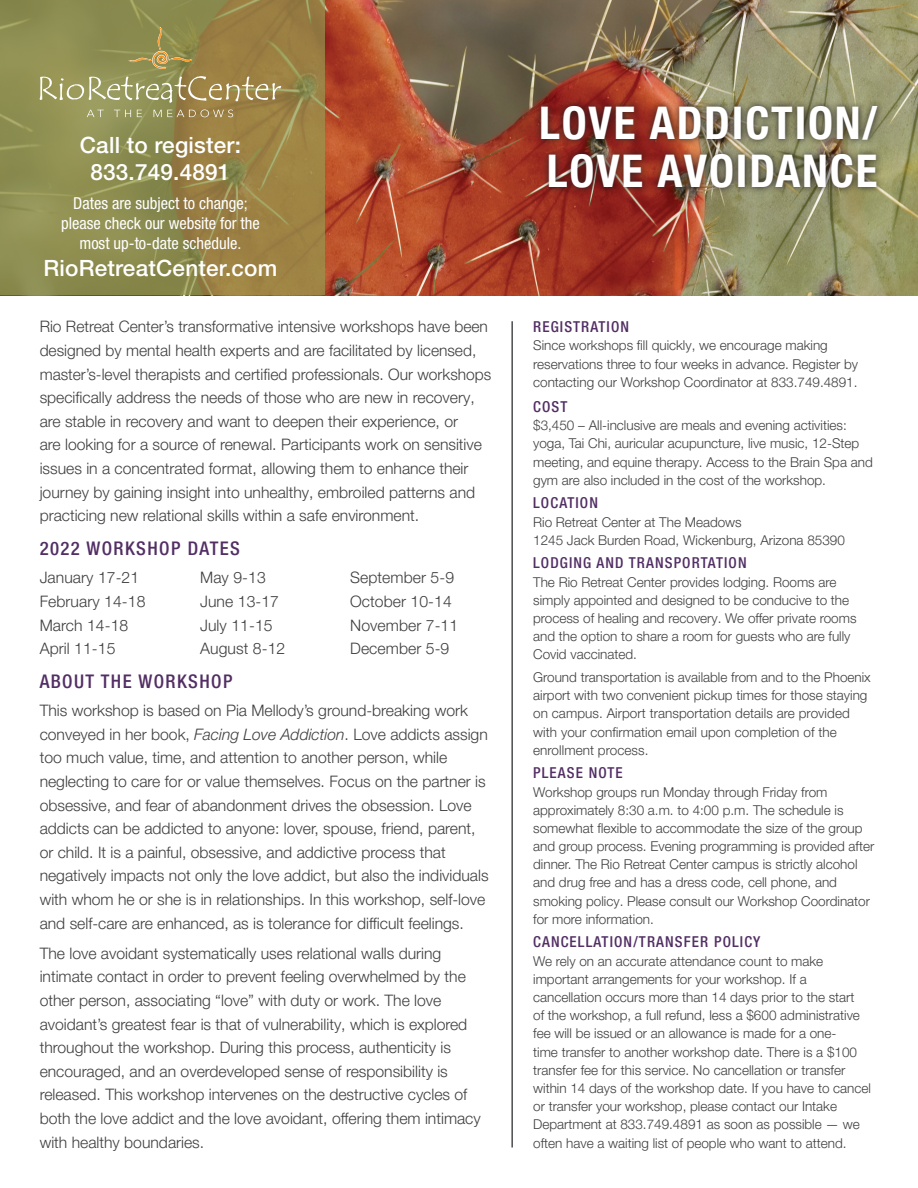
<style>
.page{position:relative;width:918px;height:1188px;background:#fff}
.page>*{position:absolute;margin:0;border:0;box-sizing:border-box;transform-origin:0 0}
.t1{font:700 condensed 45px/48px "Helvetica Neue LT Pro";letter-spacing:.04em;color:#fff}
.t2{font:500 22.5px "Helvetica Neue LT Std";letter-spacing:.01em;color:#fff}
.t3{font:500 condensed 18.75px "Helvetica Neue LT Pro";letter-spacing:.075em;color:#522e64}
.t4{font:condensed 16.5px/19.8px "Helvetica Neue LT Std";color:#fff;text-align:center}
.t5{font:300 15.75px/23.5px "Helvetica Neue LT Pro";color:#3e3e3f}
.t6{font:500 condensed 15px "Helvetica Neue LT Pro";letter-spacing:.075em;color:#522e64}
.t7{font:300 13.5px/18.1px "Helvetica Neue LT Pro";color:#3e3e3f}
.s1{font-style:italic}
</style>
<div class="page">
<img style="left:0;top:0;width:918px;height:296px">
<img style="left:534px;top:99px;width:351px;height:96px">
<svg style="left:0;top:0;width:325px;height:294px;background:#93884b"></svg>
<svg style="left:40px;top:76px;width:241px;height:27px;background:#a9a06d"></svg>
<svg style="left:128px;top:27px;width:64px;height:43px;background:#979051"></svg>
<svg style="left:87px;top:110px;width:17px;height:7px"></svg>
<svg style="left:114px;top:110px;width:17px;height:7px"></svg>
<svg style="left:137px;top:110px;width:5px;height:7px"></svg>
<svg style="left:154px;top:109px;width:79px;height:8px"></svg>
<hr style="left:511px;top:321px;width:2px;height:827px;background:#4b4c4d">
<p class="t2" style="left:80px;top:131px;width:163px">Call to register:</p>
<p class="t2" style="left:90px;top:158px;width:142px">833.749.4891</p>
<p class="t4" style="left:61px;top:193px;width:200px">Dates are subject to change; please check our website for the most up-to-date schedule.</p>
<p class="t2" style="left:43px;top:254px;width:235px">RioRetreatCenter.com</p>
<p class="t5" style="left:40px;top:315px;width:453px">Rio Retreat Center’s transformative intensive workshops have been designed by mental health experts and are facilitated by licensed, master’s-level therapists and certified professionals. Our workshops specifically address the needs of those who are new in recovery, are stable in recovery and want to deepen their experience, or<br>are looking for a source of renewal. Participants work on sensitive issues in a concentrated format, allowing them to enhance their journey by gaining insight into unhealthy, embroiled patterns and practicing new relational skills within a safe environment.</p>
<p class="t3" style="left:40px;top:537px;width:202px">2022 WORKSHOP DATES</p>
<p class="t5" style="left:40px;top:566px;width:101px">January 17-21</p>
<p class="t5" style="left:200px;top:566px;width:67px">May 9-13</p>
<p class="t5" style="left:350px;top:566px;width:105px">September 5-9</p>
<p class="t5" style="left:40px;top:589px;width:107px">February 14-18</p>
<p class="t5" style="left:200px;top:589px;width:80px">June 13-17</p>
<p class="t5" style="left:350px;top:589px;width:103px">October 10-14</p>
<p class="t5" style="left:40px;top:613px;width:90px">March 14-18</p>
<p class="t5" style="left:200px;top:613px;width:74px">July 11-15</p>
<p class="t5" style="left:350px;top:613px;width:110px">November 7-11</p>
<p class="t5" style="left:40px;top:636px;width:77px">April 11-15</p>
<p class="t5" style="left:200px;top:636px;width:87px">August 8-12</p>
<p class="t5" style="left:350px;top:636px;width:101px">December 5-9</p>
<p class="t3" style="left:40px;top:670px;width:194px">ABOUT THE WORKSHOP</p>
<p class="t5" style="left:40px;top:699px;width:450px">This workshop is based on Pia Mellody’s ground-breaking work conveyed in her book, <span class="s1">Facing Love Addiction</span>. Love addicts assign too much value, time, and attention to another person, while neglecting to care for or value themselves. Focus on the partner is obsessive, and fear of abandonment drives the obsession. Love addicts can be addicted to anyone: lover, spouse, friend, parent, or child. It is a painful, obsessive, and addictive process that negatively impacts not only the love addict, but also the individuals with whom he or she is in relationships. In this workshop, self-love and self-care are enhanced, as is tolerance for difficult feelings.</p>
<p class="t5" style="left:40px;top:941px;width:443px">The love avoidant systematically uses relational walls during intimate contact in order to prevent feeling overwhelmed by the other person, associating “love” with duty or work. The love avoidant’s greatest fear is that of vulnerability, which is explored throughout the workshop. During this process, authenticity is encouraged, and an overdeveloped sense of responsibility is released. This workshop intervenes on the destructive cycles of both the love addict and the love avoidant, offering them intimacy with healthy boundaries.</p>
<p class="t1" style="left:539px;top:99px;width:340px">LOVE ADDICTION/<br>LOVE AVOIDANCE</p>
<p class="t6" style="left:533px;top:318px;width:97px">REGISTRATION</p>
<p class="t7" style="left:533px;top:336px;width:326px">Since workshops fill quickly, we encourage making reservations three to four weeks in advance. Register by contacting our Workshop Coordinator at 833.749.4891.</p>
<p class="t6" style="left:533px;top:398px;width:36px">COST</p>
<p class="t7" style="left:533px;top:416px;width:341px">$3,450 – All-inclusive are meals and evening activities: yoga, Tai Chi, auricular acupuncture, live music, 12-Step meeting, and equine therapy. Access to the Brain Spa and gym are also included in the cost of the workshop.</p>
<p class="t6" style="left:533px;top:494px;width:66px">LOCATION</p>
<p class="t7" style="left:533px;top:512px;width:210px">Rio Retreat Center at The Meadows</p>
<p class="t7" style="left:533px;top:531px;width:313px">1245 Jack Burden Road, Wickenburg, Arizona 85390</p>
<p class="t6" style="left:533px;top:554px;width:215px">LODGING AND TRANSPORTATION</p>
<p class="t7" style="left:533px;top:572px;width:325px">The Rio Retreat Center provides lodging. Rooms are simply appointed and designed to be conducive to the process of healing and recovery. We offer private rooms and the option to share a room for guests who are fully Covid vaccinated.</p>
<p class="t7" style="left:533px;top:668px;width:339px">Ground transportation is available from and to the Phoenix airport with two convenient pickup times for those staying on campus. Airport transportation details are provided with your confirmation email upon completion of the enrollment process.</p>
<p class="t6" style="left:533px;top:764px;width:91px">PLEASE NOTE</p>
<p class="t7" style="left:533px;top:782px;width:343px">Workshop groups run Monday through Friday from approximately 8:30 a.m. to 4:00 p.m. The schedule is somewhat flexible to accommodate the size of the group and group process. Evening programming is provided after dinner. The Rio Retreat Center campus is strictly alcohol and drug free and has a dress code, cell phone, and smoking policy. Please consult our Workshop Coordinator for more information.</p>
<p class="t6" style="left:533px;top:933px;width:229px">CANCELLATION/TRANSFER POLICY</p>
<p class="t7" style="left:533px;top:951px;width:339px">We rely on an accurate attendance count to make important arrangements for your workshop. If a cancellation occurs more than 14 days prior to the start<br>of the workshop, a full refund, less a $600 administrative fee will be issued or an allowance is made for a one-<br>time transfer to another workshop date. There is a $100 transfer fee for this service. No cancellation or transfer within 14 days of the workshop date. If you have to cancel or transfer your workshop, please contact our Intake Department at 833.749.4891 as soon as possible — we often have a waiting list of people who want to attend.</p>
</div>
